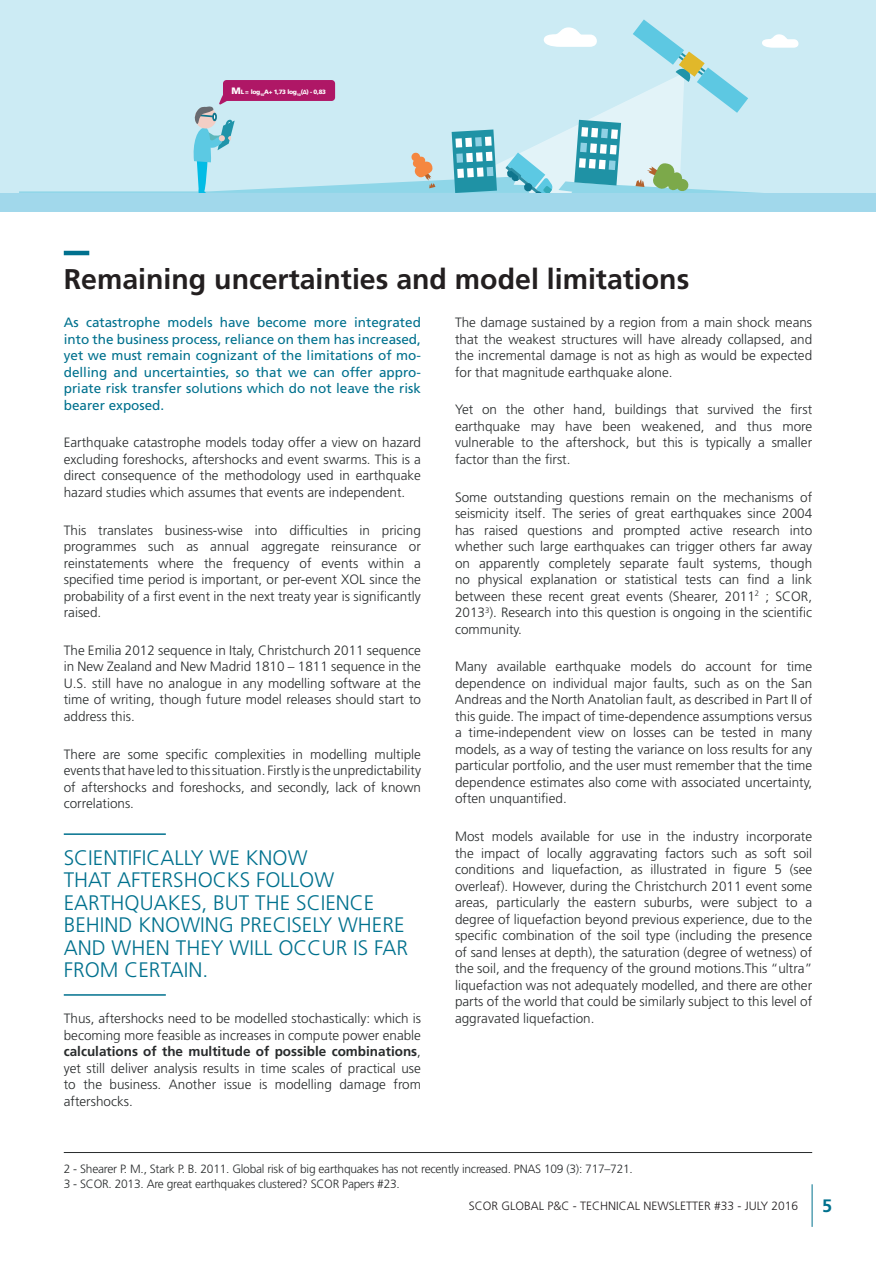
<style>
.page{position:relative;width:876px;height:1263px;background:#fff}
.page>*{position:absolute;margin:0;border:0;box-sizing:border-box;transform-origin:0 0}
.T2-A{font:700 28.5px "Frutiger LT Std";color:#231f20}
.CITATIONS{font:300 21px/22.5px "Frutiger LT Std";color:#00718e}
.T2-A-2{font:700 18px "Frutiger LT Std";color:#00718e}
.TEXT_COURANT_NOIR_JU{font:300 13.5px/16.5px "Frutiger LT Std";color:#282b2c;text-align:justify}
.TEXT_COURANT_BLEU_GR{font:13.5px/16.5px "Frutiger LT Std";color:#00718e;text-align:justify}
.PETIT_TEXT_NOIR{font:300 12px/15px "Frutiger LT Std";letter-spacing:-.02em;color:#282b2c}
.t1{font:300 12px "Frutiger LT Std";color:#231f20}
.t2{font:900 6.15px "Frutiger LT Std";letter-spacing:-.05em;color:#fff}
.s1{font-size:9.3px}
.s2{font-family:"Myriad Pro";font-weight:700}
.s3{font-weight:700}
</style>
<div class="page">
<div style="left:0;top:0;width:876px;height:212px;background:#ccebf4"></div>
<div style="left:0;top:193px;width:876px;height:19px;background:#a1d8eb"></div>
<svg style="left:19px;top:19px;width:780px;height:174px"></svg>
<hr style="left:64px;top:251px;width:25px;height:4px;background:#00718e">
<hr style="left:64px;top:833px;width:102px;height:2px;background:#00718e">
<hr style="left:64px;top:994px;width:102px;height:2px;background:#00718e">
<hr style="left:64px;top:1152px;width:748px;height:1px;background:#282b2c">
<hr style="left:812px;top:1184px;width:1px;height:43px;background:#00718e">
<p class="t2" style="left:231px;top:88px;width:96px"><span class="s1">M</span>L = log<sub>10</sub>A+ 1,73 log<sub>10</sub>(<span class="s2">Δ</span>) - 0,83</p>
<p class="T2-A" style="left:64px;top:263px;width:627px">Remaining uncertainties and model limitations</p>
<p class="TEXT_COURANT_BLEU_GR" style="left:64px;top:314px;width:359px">As catastrophe models have become more integrated into the business process, reliance on them has increased, yet we must remain cognizant of the limitations of mo&shy;delling and uncertainties, so that we can offer appro&shy;priate risk transfer solutions which do not leave the risk bearer exposed.</p>
<p class="TEXT_COURANT_NOIR_JU" style="left:64px;top:435px;width:359px">Earthquake catastrophe models today offer a view on hazard excluding foreshocks, aftershocks and event swarms. This is a direct consequence of the methodology used in earthquake hazard studies which assumes that events are independent.</p>
<p class="TEXT_COURANT_NOIR_JU" style="left:64px;top:522px;width:359px">This translates business-wise into difficulties in pricing programmes such as annual aggregate reinsurance or reinstatements where the frequency of events within a specified time period is important, or per-event XOL since the probability of a first event in the next treaty year is significantly raised.</p>
<p class="TEXT_COURANT_NOIR_JU" style="left:64px;top:642px;width:359px">The Emilia 2012 sequence in Italy, Christchurch 2011 sequence in New Zealand and New Madrid 1810 – 1811 sequence in the U.S. still have no analogue in any modelling software at the time of writing, though future model releases should start to address this.</p>
<p class="TEXT_COURANT_NOIR_JU" style="left:64px;top:746px;width:359px">There are some specific complexities in modelling multiple events that have led to this situation. Firstly is the unpredictability of aftershocks and foreshocks, and secondly, lack of known correlations.</p>
<p class="TEXT_COURANT_NOIR_JU" style="left:455px;top:314px;width:359px">The damage sustained by a region from a main shock means that the weakest structures will have already collapsed, and the incremental damage is not as high as would be expected for that magnitude earthquake alone.</p>
<p class="TEXT_COURANT_NOIR_JU" style="left:455px;top:402px;width:359px">Yet on the other hand, buildings that survived the first earthquake may have been weakened, and thus more vulnerable to the aftershock, but this is typically a smaller factor than the first.</p>
<p class="TEXT_COURANT_NOIR_JU" style="left:455px;top:489px;width:359px">Some outstanding questions remain on the mechanisms of seismicity itself. The series of great earthquakes since 2004 has raised questions and prompted active research into whether such large earthquakes can trigger others far away on apparently completely separate fault systems, though no physical explanation or statistical tests can find a link between these recent great events (Shearer, 2011<sup>2</sup> ; SCOR, 2013<sup>3</sup>). Research into this question is ongoing in the scientific community.</p>
<p class="TEXT_COURANT_NOIR_JU" style="left:455px;top:659px;width:359px">Many available earthquake models do account for time dependence on individual major faults, such as on the San Andreas and the North Anatolian fault, as described in Part II of this guide. The impact of time-dependence assumptions versus a time-independent view on losses can be tested in many models, as a way of testing the variance on loss results for any particular portfolio, and the user must remember that the time dependence estimates also come with associated uncertainty, often unquantified.</p>
<p class="TEXT_COURANT_NOIR_JU" style="left:455px;top:828px;width:359px">Most models available for use in the industry incorporate the impact of locally aggravating factors such as soft soil conditions and liquefaction, as illustrated in figure 5 (see overleaf). However, during the Christchurch 2011 event some areas, particularly the eastern suburbs, were subject to a degree of liquefaction beyond previous experience, due to the specific combination of the soil type (including the presence of sand lenses at depth), the saturation (degree of wetness) of the soil, and the frequency of the ground motions.This “ultra” liquefaction was not adequately modelled, and there are other parts of the world that could be similarly subject to this level of aggravated liquefaction.</p>
<p class="CITATIONS" style="left:64px;top:846px;width:346px">SCIENTIFICALLY WE KNOW<br>THAT AFTERSHOCKS FOLLOW<br>EARTHQUAKES, BUT THE SCIENCE<br>BEHIND KNOWING PRECISELY WHERE<br>AND WHEN THEY WILL OCCUR IS FAR<br>FROM CERTAIN.</p>
<p class="TEXT_COURANT_NOIR_JU" style="left:64px;top:1011px;width:359px">Thus, aftershocks need to be modelled stochastically: which is becoming more feasible as increases in compute power enable <span class="s3">calculations of the multitude of possible combinations</span>, yet still deliver analysis results in time scales of practical use to the business. Another issue is modelling damage from aftershocks.</p>
<p class="PETIT_TEXT_NOIR" style="left:64px;top:1162px;width:571px">2 - Shearer P. M., Stark P. B. 2011. Global risk of big earthquakes has not recently increased. PNAS 109 (3): 717–721.<br>3 - SCOR. 2013. Are great earthquakes clustered? SCOR Papers #23.</p>
<p class="t1" style="left:469px;top:1199px;width:331px">SCOR GLOBAL P&amp;C - TECHNICAL NEWSLETTER #33 - JULY 2016</p>
<p class="T2-A-2" style="left:822px;top:1195px;width:12px">5</p>
</div>
